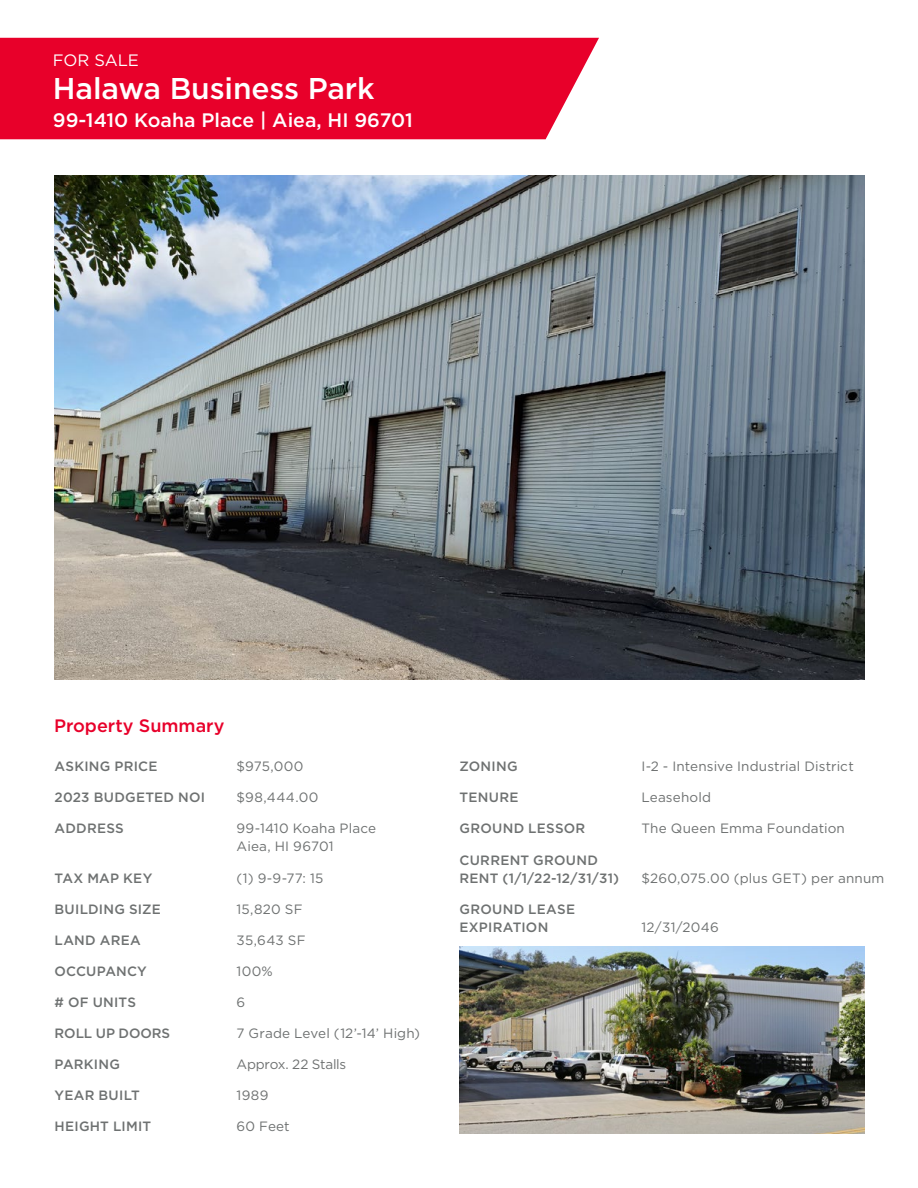
<style>
.page{position:relative;width:918px;height:1188px;background:#fff}
.page>*{position:absolute;margin:0;border:0;box-sizing:border-box;transform-origin:0 0}
.t1{font:500 30px "Gotham";letter-spacing:-.005em;color:#fff}
.t2{font:500 19.5px "Gotham";color:#fff}
.t3{font:500 18px "Gotham";color:#e8002a}
.t4{font:16.5px "Gotham";color:#fff}
.t5{font:13.5px/18px "Gotham";letter-spacing:.01em;color:#6e7171}
.t6{font:500 13.5px/18px "Gotham";letter-spacing:.02em;color:#6e7171}
.t7{font:13.5px "Gotham";letter-spacing:-.015em;color:#6e7171}
.t8{font:500 13.5px "Gotham";letter-spacing:-.005em;color:#6e7171}
</style>
<div class="page">
<img style="left:55px;top:176px;width:810px;height:504px">
<div style="left:0;top:38px;width:599px;height:101px;background:#e8002a"></div>
<img style="left:459px;top:946px;width:406px;height:188px">
<p class="t4" style="left:53px;top:49px;width:88px">FOR SALE</p>
<h1 class="t1" style="left:53px;top:69px;width:323px">Halawa Business Park</h1>
<h2 class="t2" style="left:53px;top:107px;width:361px">99-1410 Koaha Place | Aiea, HI 96701</h2>
<h3 class="t3" style="left:54px;top:714px;width:172px">Property Summary</h3>
<p class="t6" style="left:55px;top:757px;width:104px">ASKING PRICE</p>
<p class="t5" style="left:237px;top:757px;width:69px">$975,000</p>
<p class="t6" style="left:55px;top:788px;width:152px">2023 BUDGETED NOI</p>
<p class="t5" style="left:237px;top:788px;width:84px">$98,444.00</p>
<p class="t6" style="left:55px;top:820px;width:71px">ADDRESS</p>
<p class="t5" style="left:237px;top:819px;width:141px">99-1410 Koaha Place<br>Aiea, HI 96701</p>
<p class="t6" style="left:55px;top:869px;width:99px">TAX MAP KEY</p>
<p class="t5" style="left:237px;top:868px;width:88px">(1) 9-9-77: 15</p>
<p class="t6" style="left:55px;top:900px;width:108px">BUILDING SIZE</p>
<p class="t5" style="left:237px;top:900px;width:68px">15,820 SF</p>
<p class="t6" style="left:55px;top:931px;width:88px">LAND AREA</p>
<p class="t5" style="left:237px;top:931px;width:71px">35,643 SF</p>
<p class="t6" style="left:55px;top:962px;width:94px">OCCUPANCY</p>
<p class="t5" style="left:237px;top:962px;width:38px">100%</p>
<p class="t6" style="left:55px;top:993px;width:83px"># OF UNITS</p>
<p class="t5" style="left:237px;top:993px;width:10px">6</p>
<p class="t8" style="left:55px;top:1024px;width:117px">ROLL UP DOORS</p>
<p class="t5" style="left:237px;top:1024px;width:185px">7 Grade Level (12’-14’ High)</p>
<p class="t6" style="left:55px;top:1055px;width:67px">PARKING</p>
<p class="t7" style="left:237px;top:1055px;width:111px">Approx. 22 Stalls</p>
<p class="t6" style="left:55px;top:1086px;width:87px">YEAR BUILT</p>
<p class="t5" style="left:237px;top:1086px;width:33px">1989</p>
<p class="t6" style="left:55px;top:1117px;width:98px">HEIGHT LIMIT</p>
<p class="t5" style="left:237px;top:1117px;width:55px">60 Feet</p>
<p class="t6" style="left:460px;top:757px;width:60px">ZONING</p>
<p class="t5" style="left:642px;top:757px;width:214px">I-2 - Intensive Industrial District</p>
<p class="t6" style="left:460px;top:788px;width:60px">TENURE</p>
<p class="t5" style="left:642px;top:788px;width:71px">Leasehold</p>
<p class="t6" style="left:460px;top:820px;width:127px">GROUND LESSOR</p>
<p class="t5" style="left:642px;top:819px;width:205px">The Queen Emma Foundation</p>
<p class="t6" style="left:460px;top:851px;width:161px">CURRENT GROUND<br>RENT (1/1/22-12/31/31)</p>
<p class="t5" style="left:642px;top:868px;width:244px">$260,075.00 (plus GET) per annum</p>
<p class="t6" style="left:460px;top:900px;width:117px">GROUND LEASE<br>EXPIRATION</p>
<p class="t5" style="left:642px;top:918px;width:79px">12/31/2046</p>
</div>
